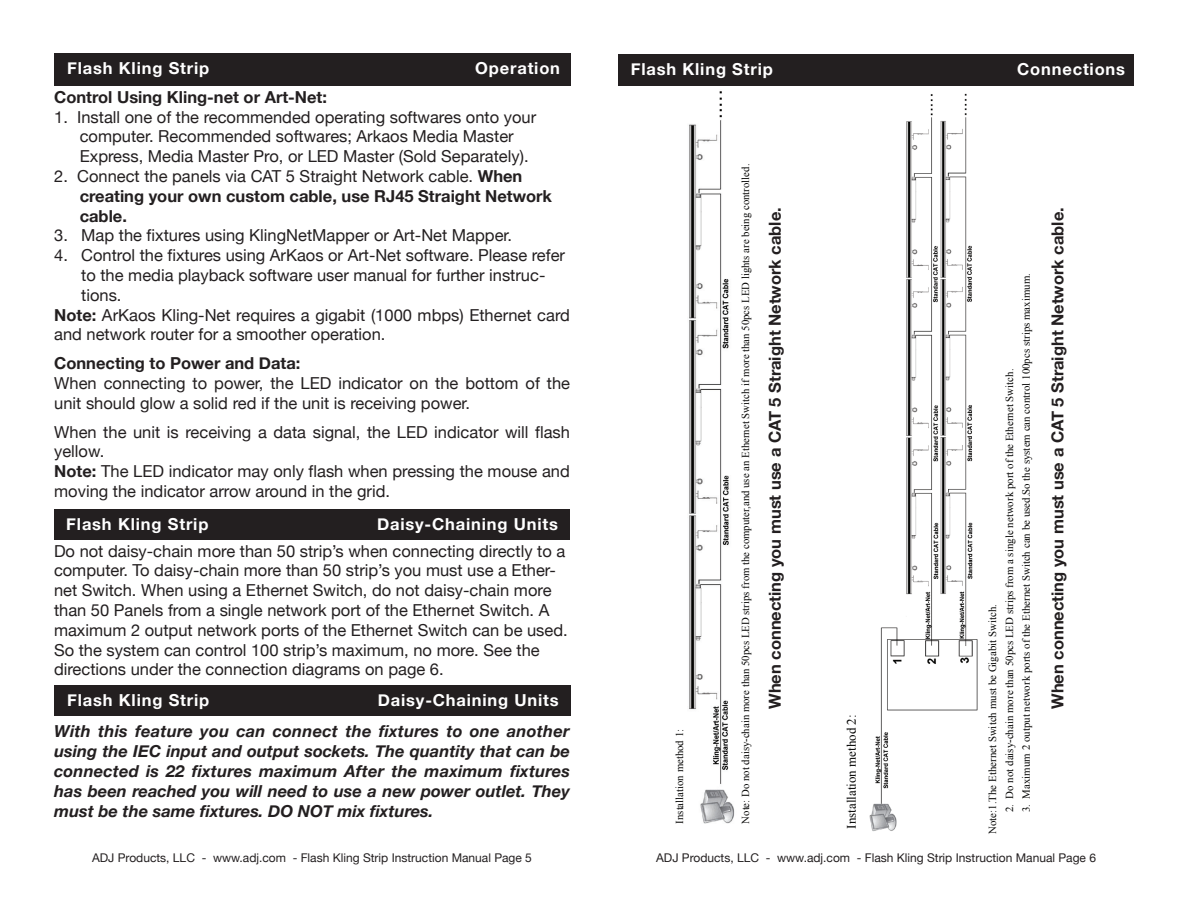
<style>
.page{position:relative;width:1188px;height:918px;background:#fff}
.page>*{position:absolute;margin:0;border:0;box-sizing:border-box;transform-origin:0 0}
.t1{font:16.5px/19.8px "Helvetica Neue";color:#231f20}
.t2{font:italic 700 16.5px/19.8px "Helvetica Neue";color:#231f20;text-align:justify}
.t3{font:700 16.5px/19.8px "Helvetica Neue";color:#231f20}
.t4{font:700 16.5px "Helvetica Neue";letter-spacing:.05em;color:#fff}
.t5{font:12.9px "Times New Roman";color:#050504}
.t6{font:12px "Helvetica Neue";color:#231f20}
.t7{font:10.8px "Times New Roman";letter-spacing:.005em;color:#050504}
.s1{font-weight:700}
</style>
<div class="page">
<div style="left:618px;top:54px;width:516px;height:32px;background:#231f20"></div>
<img style="left:689px;top:91px;width:46px;height:733px">
<img style="left:869px;top:93px;width:109px;height:738px">
<div style="left:55px;top:54px;width:515px;height:31px;background:#231f20"></div>
<div style="left:54px;top:510px;width:515px;height:29px;background:#231f20"></div>
<div style="left:55px;top:685px;width:515px;height:30px;background:#231f20"></div>
<p class="t4" style="left:67px;top:56px;width:144px">Flash Kling Strip</p>
<p class="t4" style="left:475px;top:56px;width:86px">Operation</p>
<p class="t3" style="left:54px;top:88px;width:274px">Control Using Kling-net or Art-Net:</p>
<p class="t1" style="left:54px;top:108px;width:483px;text-align:center">1. Install one of the recommended operating softwares onto your computer. Recommended softwares; Arkaos Media Master</p>
<p class="t1" style="left:80px;top:147px;width:450px">Express, Media Master Pro, or LED Master (Sold Separately).</p>
<p class="t1" style="left:54px;top:167px;width:470px">2. Connect the panels via CAT 5 Straight Network cable. <span class="s1">When</span></p>
<p class="t3" style="left:80px;top:187px;width:474px">creating your own custom cable, use RJ45 Straight Network cable.</p>
<p class="t1" style="left:54px;top:227px;width:459px">3. Map the fixtures using KlingNetMapper or Art-Net Mapper.</p>
<p class="t1" style="left:81px;top:246px;width:485px;text-indent:-27px">4. Control the fixtures using ArKaos or Art-Net software. Please refer to the media playback software user manual for further instruc&shy;tions.</p>
<p class="t1" style="left:54px;top:306px;width:517px"><span class="s1">Note:</span> ArKaos Kling-Net requires a gigabit (1000 mbps) Ethernet card and network router for a smoother operation.</p>
<p class="t3" style="left:54px;top:354px;width:248px">Connecting to Power and Data:</p>
<p class="t1" style="left:54px;top:374px;width:517px">When connecting to power, the LED indicator on the bottom of the unit should glow a solid red if the unit is receiving power.</p>
<p class="t1" style="left:54px;top:423px;width:517px">When the unit is receiving a data signal, the LED indicator will flash yellow.</p>
<p class="t1" style="left:54px;top:462px;width:517px"><span class="s1">Note:</span> The LED indicator may only flash when pressing the mouse and moving the indicator arrow around in the grid.</p>
<p class="t4" style="left:66px;top:511px;width:144px">Flash Kling Strip</p>
<p class="t4" style="left:377px;top:511px;width:182px">Daisy-Chaining Units</p>
<p class="t1" style="left:54px;top:542px;width:515px">Do not daisy-chain more than 50 strip’s when connecting directly to a computer. To daisy-chain more than 50 strip’s you must use a Ether&shy;net Switch. When using a Ethernet Switch, do not daisy-chain more than 50 Panels from a single network port of the Ethernet Switch. A maximum 2 output network ports of the Ethernet Switch can be used.<br>So the system can control 100 strip’s maximum, no more. See the directions under the connection diagrams on page 6.</p>
<p class="t4" style="left:67px;top:687px;width:144px">Flash Kling Strip</p>
<p class="t4" style="left:378px;top:687px;width:182px">Daisy-Chaining Units</p>
<p class="t2" style="left:54px;top:722px;width:517px">With this feature you can connect the fixtures to one another using the IEC input and output sockets. The quantity that can be connected is 22 fixtures maximum After the maximum fixtures has been reached you will need to use a new power outlet. They must be the same fixtures. DO NOT mix fixtures.</p>
<p class="t4" style="left:631px;top:56px;width:144px">Flash Kling Strip</p>
<p class="t4" style="left:1017px;top:56px;width:109px">Connections</p>
<p class="t7" style="left:672px;top:824px;width:96px;rotate:-90deg">Installation method 1:</p>
<p class="t7" style="left:738px;top:824px;width:661px;rotate:-90deg">Note: Do not daisy-chain more than 50pcs LED strips from the computer,and use an Ethernet Switch if more than 50pcs LED lights are being controlled.</p>
<p class="t3" style="left:766px;top:709px;width:503px;rotate:-90deg">When connecting you must use a CAT 5 Straight Network cable.</p>
<p class="t3" style="left:1048px;top:709px;width:503px;rotate:-90deg">When connecting you must use a CAT 5 Straight Network cable.</p>
<p class="t7" style="left:1019px;top:812px;width:541px;rotate:-90deg">3. Maximum 2 output network ports of the Ethernet Switch can be used.So the system can control 100pcs strips maximum.</p>
<p class="t7" style="left:1002px;top:812px;width:445px;rotate:-90deg">2. Do not daisy-chain more than 50pcs LED strips from a single network port of the Ethernet Switch.</p>
<p class="t7" style="left:985px;top:834px;width:232px;rotate:-90deg">Note:1.The Ethernet Switch must be Gigabit Switch.</p>
<p class="t5" style="left:843px;top:829px;width:116px;rotate:-90deg">Installation method 2:</p>
<p class="t6" style="left:92px;top:849px;width:441px">ADJ Products, LLC - www.adj.com - Flash Kling Strip Instruction Manual Page 5</p>
<p class="t6" style="left:656px;top:849px;width:441px">ADJ Products, LLC - www.adj.com - Flash Kling Strip Instruction Manual Page 6</p>
</div>
